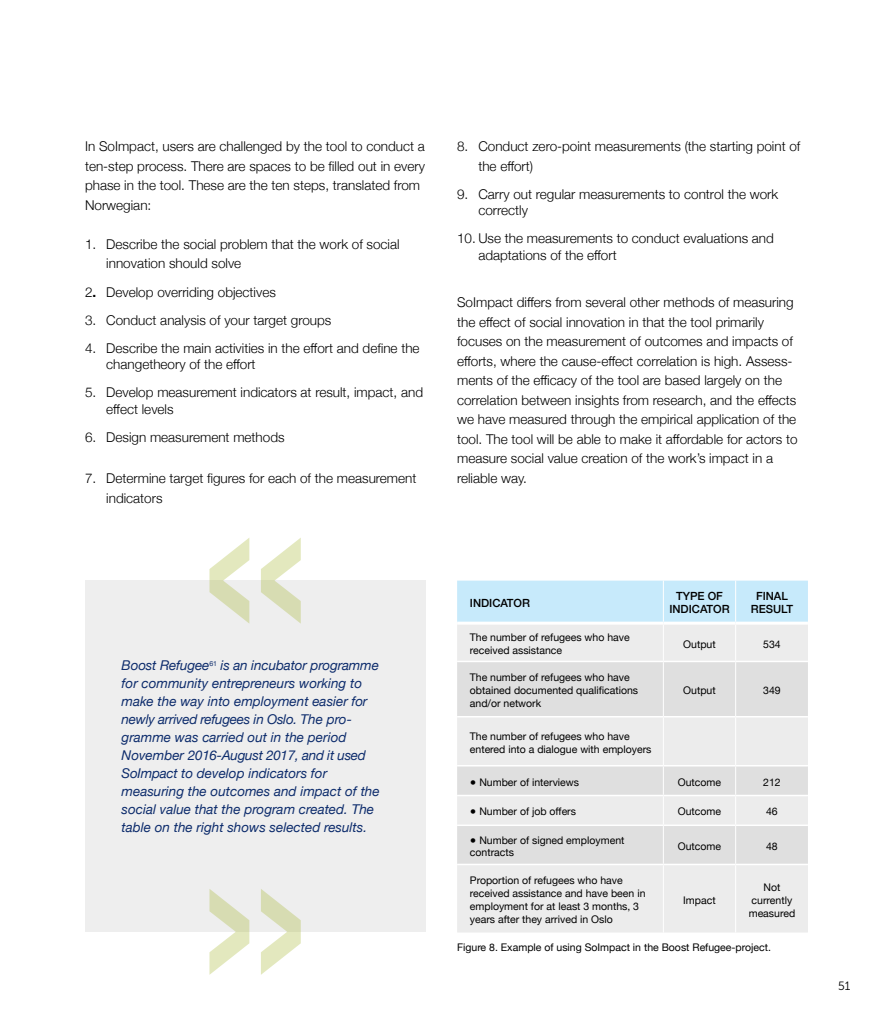
<style>
.page{position:relative;width:893px;height:1021px;background:#fff}
.page>*{position:absolute;margin:0;border:0;box-sizing:border-box;transform-origin:0 0}
.t1{font:300 13.5px/19.5px "Helvetica Neue";color:#000}
.t2{font:italic 13.5px/18px "Helvetica Neue";color:#0d2c6c}
.t3{font:12px "Museo Sans 300";color:#000}
.t4{font:500 11.25px/13.5px "Helvetica Neue";color:#000;text-align:center}
.t5{font:10.5px/12.8px "Helvetica Neue";color:#000}
.s1{font-weight:700}
</style>
<div class="page">
<div style="left:85px;top:580px;width:340px;height:351px;background:#eee"></div>
<svg style="left:209px;top:889px;width:92px;height:85px"></svg>
<svg style="left:209px;top:538px;width:92px;height:85px"></svg>
<div style="left:457px;top:580px;width:351px;height:41px;background:#c7eafb"></div>
<div style="left:457px;top:625px;width:351px;height:307px;background:#ececec"></div>
<svg style="left:457px;top:662px;width:351px;height:201px;background:#e4e4e4"></svg>
<hr style="left:663px;top:580px;width:1px;height:41px;background:#fff">
<hr style="left:735px;top:580px;width:1px;height:41px;background:#fff">
<hr style="left:663px;top:624px;width:1px;height:36px;background:#fff">
<hr style="left:735px;top:624px;width:1px;height:36px;background:#fff">
<hr style="left:663px;top:662px;width:1px;height:54px;background:#fff">
<hr style="left:735px;top:662px;width:1px;height:54px;background:#fff">
<hr style="left:663px;top:717px;width:1px;height:48px;background:#fff">
<hr style="left:735px;top:717px;width:1px;height:48px;background:#fff">
<svg style="left:663px;top:766px;width:1px;height:58px"></svg>
<svg style="left:735px;top:766px;width:1px;height:58px"></svg>
<hr style="left:663px;top:826px;width:1px;height:37px;background:#fff">
<hr style="left:735px;top:826px;width:1px;height:37px;background:#fff">
<hr style="left:663px;top:865px;width:1px;height:67px;background:#fff">
<hr style="left:735px;top:865px;width:1px;height:67px;background:#fff">
<hr style="left:457px;top:660px;width:206px;height:2px;background:#fff">
<hr style="left:663px;top:660px;width:73px;height:2px;background:#fff">
<hr style="left:736px;top:660px;width:72px;height:2px;background:#fff">
<hr style="left:457px;top:716px;width:206px;height:1px;background:#fff">
<hr style="left:663px;top:716px;width:73px;height:1px;background:#fff">
<hr style="left:736px;top:716px;width:72px;height:1px;background:#fff">
<hr style="left:457px;top:765px;width:206px;height:1px;background:#fff">
<hr style="left:663px;top:765px;width:73px;height:1px;background:#fff">
<hr style="left:736px;top:765px;width:72px;height:1px;background:#fff">
<hr style="left:457px;top:794px;width:206px;height:2px;background:#fff">
<hr style="left:663px;top:794px;width:73px;height:2px;background:#fff">
<hr style="left:736px;top:794px;width:72px;height:2px;background:#fff">
<hr style="left:457px;top:824px;width:206px;height:2px;background:#fff">
<hr style="left:663px;top:824px;width:73px;height:2px;background:#fff">
<hr style="left:736px;top:824px;width:72px;height:2px;background:#fff">
<hr style="left:457px;top:863px;width:206px;height:2px;background:#fff">
<hr style="left:663px;top:863px;width:73px;height:2px;background:#fff">
<hr style="left:736px;top:863px;width:72px;height:2px;background:#fff">
<p class="t1" style="left:85px;top:136px;width:341px">In SoImpact, users are challenged by the tool to conduct a ten-step process. There are spaces to be filled out in every phase in the tool. These are the ten steps, translated from Norwegian:</p>
<p class="t1" style="left:106px;top:233px;width:295px;text-indent:-21px">1. Describe the social problem that the work of social innovation should solve</p>
<p class="t1" style="left:85px;top:281px;width:192px">2<span class="s1">.</span> Develop overriding objectives</p>
<p class="t1" style="left:85px;top:309px;width:248px">3. Conduct analysis of your target groups</p>
<p class="t1" style="left:106px;top:339px;width:315px;line-height:16.2px;text-indent:-21px">4. Describe the main activities in the effort and define the changetheory of the effort</p>
<p class="t1" style="left:106px;top:383px;width:318px;line-height:16.2px;text-indent:-21px">5. Develop measurement indicators at result, impact, and effect levels</p>
<p class="t1" style="left:85px;top:426px;width:201px">6. Design measurement methods</p>
<p class="t1" style="left:106px;top:467px;width:312px;text-indent:-21px">7. Determine target figures for each of the measurement indicators</p>
<p class="t1" style="left:478px;top:136px;width:324px;text-indent:-21px">8. Conduct zero-point measurements (the starting point of the effort)</p>
<p class="t1" style="left:478px;top:185px;width:301px;line-height:16.2px;text-indent:-21px">9. Carry out regular measurements to control the work correctly</p>
<p class="t1" style="left:478px;top:229px;width:297px;line-height:16.2px;text-indent:-21px">10. Use the measurements to conduct evaluations and adaptations of the effort</p>
<p class="t1" style="left:457px;top:292px;width:342px">SoImpact differs from several other methods of measuring the effect of social innovation in that the tool primarily focuses on the measurement of outcomes and impacts of efforts, where the cause-effect correlation is high. Assess&shy;ments of the efficacy of the tool are based largely on the correlation between insights from research, and the effects we have measured through the empirical application of the tool. The tool will be able to make it affordable for actors to measure social value creation of the work’s impact in a reliable way.</p>
<p class="t2" style="left:122px;top:657px;width:260px">Boost Refugee<sup>61</sup> is an incubator programme for community entrepreneurs working to make the way into employment easier for newly arrived refugees in Oslo. The pro&shy;gramme was carried out in the period November 2016-August 2017, and it used SoImpact to develop indicators for measuring the outcomes and impact of the social value that the program created. The table on the right shows selected results.</p>
<p class="t4" style="left:470px;top:595px;width:62px">INDICATOR</p>
<p class="t4" style="left:669px;top:588px;width:62px">TYPE OF<br>INDICATOR</p>
<p class="t4" style="left:751px;top:588px;width:44px">FINAL<br>RESULT</p>
<p class="t5" style="left:470px;top:631px;width:161px">The number of refugees who have received assistance</p>
<p class="t5" style="left:683px;top:638px;width:34px">Output</p>
<p class="t5" style="left:763px;top:638px;width:19px">534</p>
<p class="t5" style="left:470px;top:671px;width:170px">The number of refugees who have obtained documented qualifications and/or network</p>
<p class="t5" style="left:683px;top:684px;width:34px">Output</p>
<p class="t5" style="left:763px;top:684px;width:19px">349</p>
<p class="t5" style="left:470px;top:730px;width:183px">The number of refugees who have entered into a dialogue with employers</p>
<p class="t5" style="left:470px;top:776px;width:111px">● Number of interviews</p>
<p class="t5" style="left:678px;top:776px;width:45px">Outcome</p>
<p class="t5" style="left:763px;top:776px;width:19px">212</p>
<p class="t5" style="left:470px;top:805px;width:108px">● Number of job offers</p>
<p class="t5" style="left:678px;top:805px;width:45px">Outcome</p>
<p class="t5" style="left:766px;top:805px;width:13px">46</p>
<p class="t5" style="left:470px;top:834px;width:156px">● Number of signed employment contracts</p>
<p class="t5" style="left:678px;top:840px;width:45px">Outcome</p>
<p class="t5" style="left:766px;top:840px;width:13px">48</p>
<p class="t5" style="left:470px;top:874px;width:177px">Proportion of refugees who have received assistance and have been in employment for at least 3 months, 3 years after they arrived in Oslo</p>
<p class="t5" style="left:749px;top:881px;width:48px;text-align:center">Not currently measured</p>
<p class="t5" style="left:457px;top:941px;width:315px">Figure 8. Example of using SoImpact in the Boost Refugee-project.</p>
<p class="t5" style="left:683px;top:894px;width:34px">Impact</p>
<p class="t3" style="left:838px;top:979px;width:14px">51</p>
</div>
